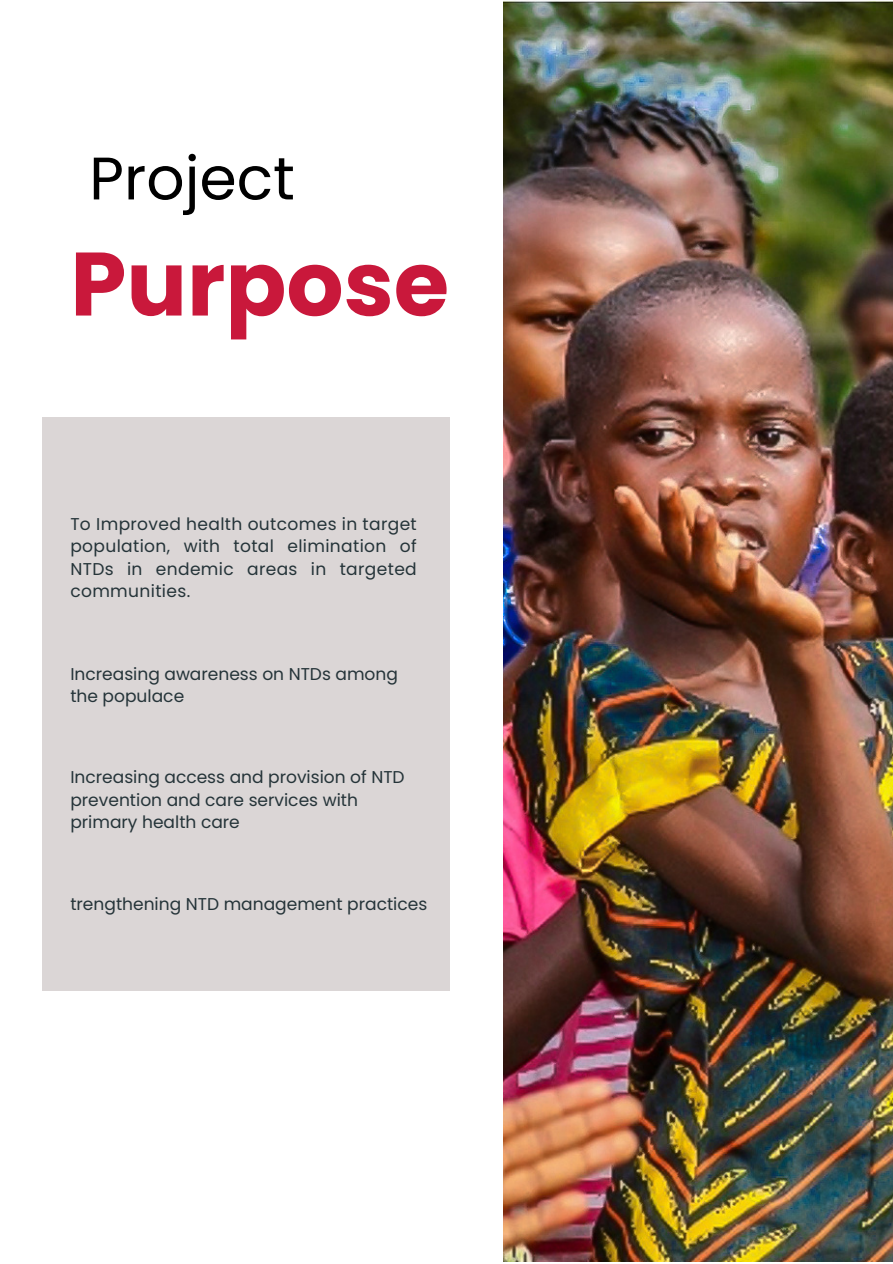
<style>
.page{position:relative;width:893px;height:1264px;background:#fff}
.page>*{position:absolute;margin:0;border:0;box-sizing:border-box;transform-origin:0 0}
.t1{font:700 89.85px "Poppins";color:#c9183b}
.t2{font:59.85px "Poppins";color:#000}
.t3{font:17.1px/22.5px "Poppins";color:#253439}
</style>
<div class="page">
<div style="left:42px;top:417px;width:408px;height:574px;background:#dbd6d6"></div>
<img style="left:503px;top:0;width:389px;height:1261px">
<p class="t2" style="left:89px;top:136px;width:207px">Project</p>
<p class="t1" style="left:70px;top:221px;width:380px">Purpose</p>
<p class="t3" style="left:70px;top:512px;width:348px;text-align:justify">To Improved health outcomes in target population, with total elimination of NTDs in endemic areas in targeted communities.</p>
<p class="t3" style="left:70px;top:662px;width:329px">Increasing awareness on NTDs among the populace</p>
<p class="t3" style="left:70px;top:766px;width:336px">Increasing access and provision of NTD prevention and care services with primary health care</p>
<p class="t3" style="left:70px;top:893px;width:358px">trengthening NTD management practices</p>
</div>
